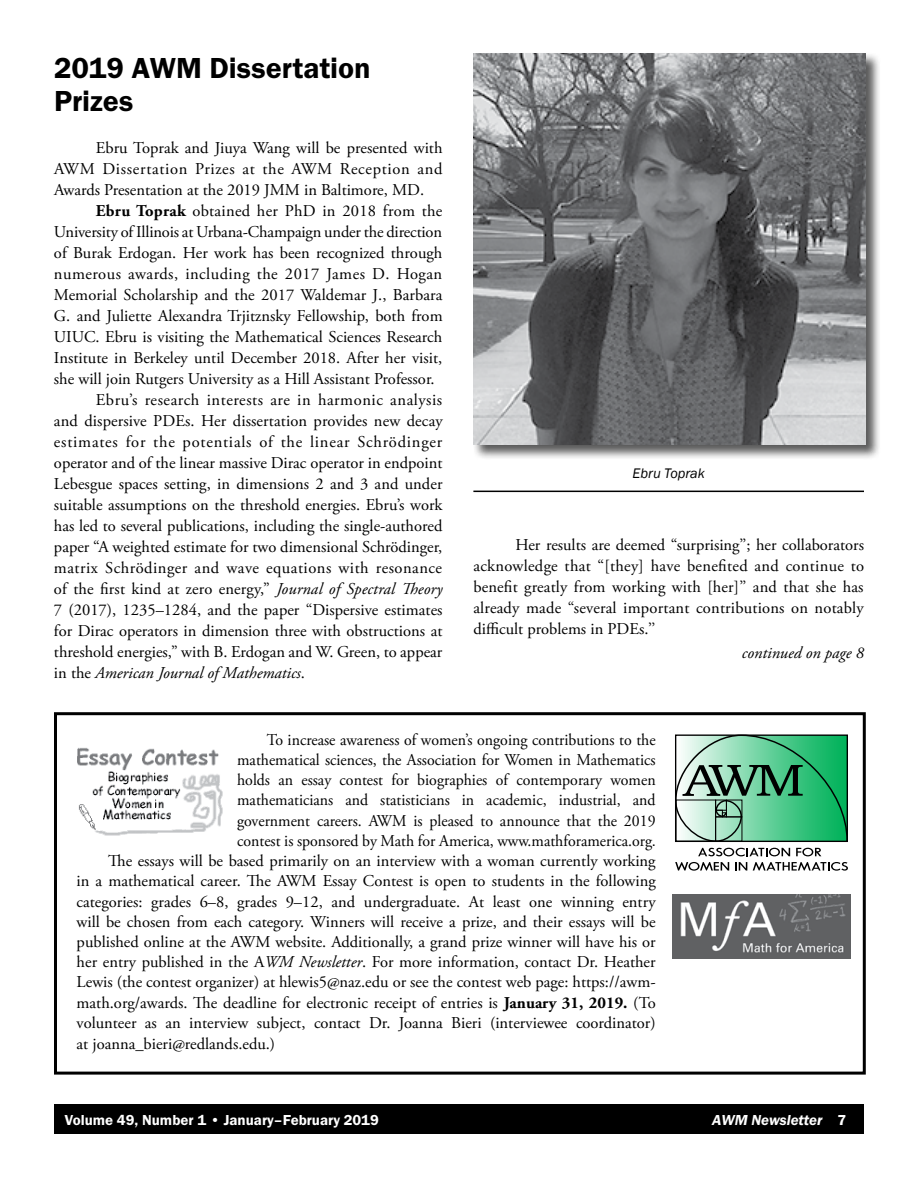
<style>
.page{position:relative;width:918px;height:1188px;background:#fff}
.page>*{position:absolute;margin:0;border:0;box-sizing:border-box;transform-origin:0 0}
.t1{font:600 30px/33px "Franklin Gothic FS";color:#000}
.t2{font:16.5px/21px "Adobe Garamond Pro";color:#000;text-align:justify}
.t3{font:16.5px "Adobe Garamond Pro";color:#000;scale:.96 1}
.t4{font:16.5px "Adobe Garamond Pro";letter-spacing:.03em;color:#000}
.t5{font:italic 16.5px "Adobe Garamond Pro";color:#000}
.t6{font:16.5px "Adobe Garamond Pro";letter-spacing:.045em;color:#000}
.t7{font:16.5px "Adobe Garamond Pro";letter-spacing:.035em;color:#000}
.t8{font:600 15px "Franklin Gothic FS";color:#fff}
.t9{font:italic 600 15px "Franklin Gothic FS";color:#fff}
.t10{font:italic 14.25px "Franklin Gothic";color:#000}
.s1{font-weight:700}
.s2{font-style:italic}
.s3{font-style:normal}
.s4{font-family:"Franklin Gothic";font-size:14.25px}
</style>
<div class="page">
<div style="left:54px;top:1104px;width:810px;height:30px;background:#000"></div>
<img style="left:77px;top:747px;width:146px;height:89px">
<div style="left:54px;top:712px;width:812px;height:363px;border:3px solid #000"></div>
<img style="left:672px;top:894px;width:179px;height:64px">
<svg style="left:677px;top:736px;width:169px;height:104px;background:#63ba8f"></svg>
<svg style="left:698px;top:848px;width:92px;height:8px"></svg>
<svg style="left:796px;top:848px;width:25px;height:8px"></svg>
<svg style="left:675px;top:862px;width:54px;height:9px"></svg>
<svg style="left:735px;top:862px;width:12px;height:9px"></svg>
<svg style="left:753px;top:862px;width:95px;height:9px"></svg>
<div style="left:675px;top:734px;width:173px;height:108px;border:1px solid #000"></div>
<hr style="left:473px;top:491px;width:391px;height:1px;background:#000">
<div style="left:473px;top:52px;width:408px;height:408px;background:#000;opacity:.65"></div>
<img style="left:473px;top:53px;width:393px;height:392px">
<h1 class="t1" style="left:54px;top:52px;width:318px">2019 AWM Dissertation<br>Prizes</h1>
<p class="t2" style="left:54px;top:138px;width:390px;text-indent:42px">Ebru Toprak and Jiuya Wang will be presented with AWM Dissertation Prizes at the AWM Reception and Awards Presentation at the 2019 JMM in Baltimore, MD.</p>
<p class="t2" style="left:96px;top:201px;width:348px"><span class="s1">Ebru Toprak</span> obtained her PhD in 2018 from the</p>
<p class="t2" style="left:54px;top:222px;width:390px">University of Illinois at Urbana-Champaign under the direction</p>
<p class="t2" style="left:54px;top:243px;width:390px">of Burak Erdogan. Her work has been recognized through</p>
<p class="t4" style="left:54px;top:264px;width:390px">numerous awards, including the 2017 James D. Hogan</p>
<p class="t2" style="left:54px;top:285px;width:390px">Memorial Scholarship and the 2017 Waldemar J., Barbara</p>
<p class="t2" style="left:54px;top:306px;width:390px">G. and Juliette Alexandra Trjitznsky Fellowship, both from</p>
<p class="t2" style="left:54px;top:327px;width:390px">UIUC. Ebru is visiting the Mathematical Sciences Research</p>
<p class="t2" style="left:54px;top:348px;width:390px">Institute in Berkeley until December 2018. After her visit,</p>
<p class="t2" style="left:54px;top:369px;width:382px">she will join Rutgers University as a Hill Assistant Professor.</p>
<p class="t7" style="left:96px;top:390px;width:348px">Ebru’s research interests are in harmonic analysis</p>
<p class="t2" style="left:54px;top:411px;width:390px">and dispersive PDEs. Her dissertation provides new decay</p>
<p class="t6" style="left:54px;top:432px;width:390px">estimates for the potentials of the linear Schrödinger</p>
<p class="t2" style="left:54px;top:453px;width:390px">operator and of the linear massive Dirac operator in endpoint</p>
<p class="t2" style="left:54px;top:474px;width:390px">Lebesgue spaces setting, in dimensions 2 and 3 and under</p>
<p class="t2" style="left:54px;top:495px;width:390px">suitable assumptions on the threshold energies. Ebru’s work</p>
<p class="t2" style="left:54px;top:516px;width:390px">has led to several publications, including the single-authored</p>
<p class="t2" style="left:54px;top:537px;width:390px">paper “A weighted estimate for two dimensional Schrödinger,</p>
<p class="t4" style="left:54px;top:558px;width:390px">matrix Schrödinger and wave equations with resonance</p>
<p class="t2" style="left:54px;top:579px;width:390px">of the first kind at zero energy,” <span class="s2">Journal of Spectral Theory</span></p>
<p class="t2" style="left:54px;top:600px;width:390px">7 (2017), 1235–1284, and the paper “Dispersive estimates</p>
<p class="t2" style="left:54px;top:621px;width:390px">for Dirac operators in dimension three with obstructions at</p>
<p class="t2" style="left:54px;top:642px;width:390px">threshold energies,” with B. Erdogan and W. Green, to appear</p>
<p class="t5" style="left:54px;top:663px;width:253px"><span class="s3">in the</span> American Journal of Mathematics<span class="s3">.</span></p>
<p class="t10" style="left:633px;top:464px;width:74px">Ebru Toprak</p>
<p class="t2" style="left:473px;top:535px;width:392px;text-indent:42px">Her results are deemed “surprising’’; her collaborators acknowledge that “[they] have benefited and continue to benefit greatly from working with [her]’’ and that she has already made “several important contributions on notably difficult problems in PDEs.’’</p>
<p class="t5" style="left:742px;top:643px;width:124px">continued on page 8</p>
<p class="t3" style="left:267px;top:729px;width:407px">To increase awareness of women’s ongoing contributions to the</p>
<p class="t3" style="left:237px;top:750px;width:437px">mathematical sciences, the Association for Women in Mathematics</p>
<p class="t3" style="left:237px;top:770px;width:437px">holds an essay contest for biographies of contemporary women</p>
<p class="t3" style="left:237px;top:790px;width:437px">mathematicians and statisticians in academic, industrial, and</p>
<p class="t3" style="left:237px;top:810px;width:437px">government careers. AWM is pleased to announce that the 2019</p>
<p class="t3" style="left:237px;top:831px;width:437px">contest is sponsored by Math for America, www.mathforamerica.org<span class="s4">.</span></p>
<p class="t2" style="left:108px;top:851px;width:549px">The essays will be based primarily on an interview with a woman currently working</p>
<p class="t2" style="left:77px;top:871px;width:581px">in a mathematical career. The AWM Essay Contest is open to students in the following</p>
<p class="t2" style="left:77px;top:891px;width:581px">categories: grades 6–8, grades 9–12, and undergraduate. At least one winning entry</p>
<p class="t2" style="left:77px;top:912px;width:580px">will be chosen from each category. Winners will receive a prize, and their essays will be</p>
<p class="t2" style="left:77px;top:932px;width:580px">published online at the AWM website. Additionally, a grand prize winner will have his or</p>
<p class="t2" style="left:77px;top:952px;width:581px">her entry published in the A<span class="s2">WM Newsletter</span>. For more information, contact Dr. Heather</p>
<p class="t2" style="left:77px;top:972px;width:581px">Lewis (the contest organizer) at hlewis5@naz.edu or see the contest web page: https://awm-</p>
<p class="t2" style="left:77px;top:993px;width:581px">math.org/awards. The deadline for electronic receipt of entries is <span class="s1">January 31, 2019.</span> (To</p>
<p class="t2" style="left:77px;top:1013px;width:581px">volunteer as an interview subject, contact Dr. Joanna Bieri (interviewee coordinator)</p>
<p class="t2" style="left:77px;top:1034px;width:200px">at joanna_bieri@redlands.edu.)</p>
<p class="t8" style="left:65px;top:1112px;width:316px">Volume 49, Number 1 • January–February 2019</p>
<p class="t9" style="left:712px;top:1112px;width:136px">AWM Newsletter <span class="s3">7</span></p>
</div>
